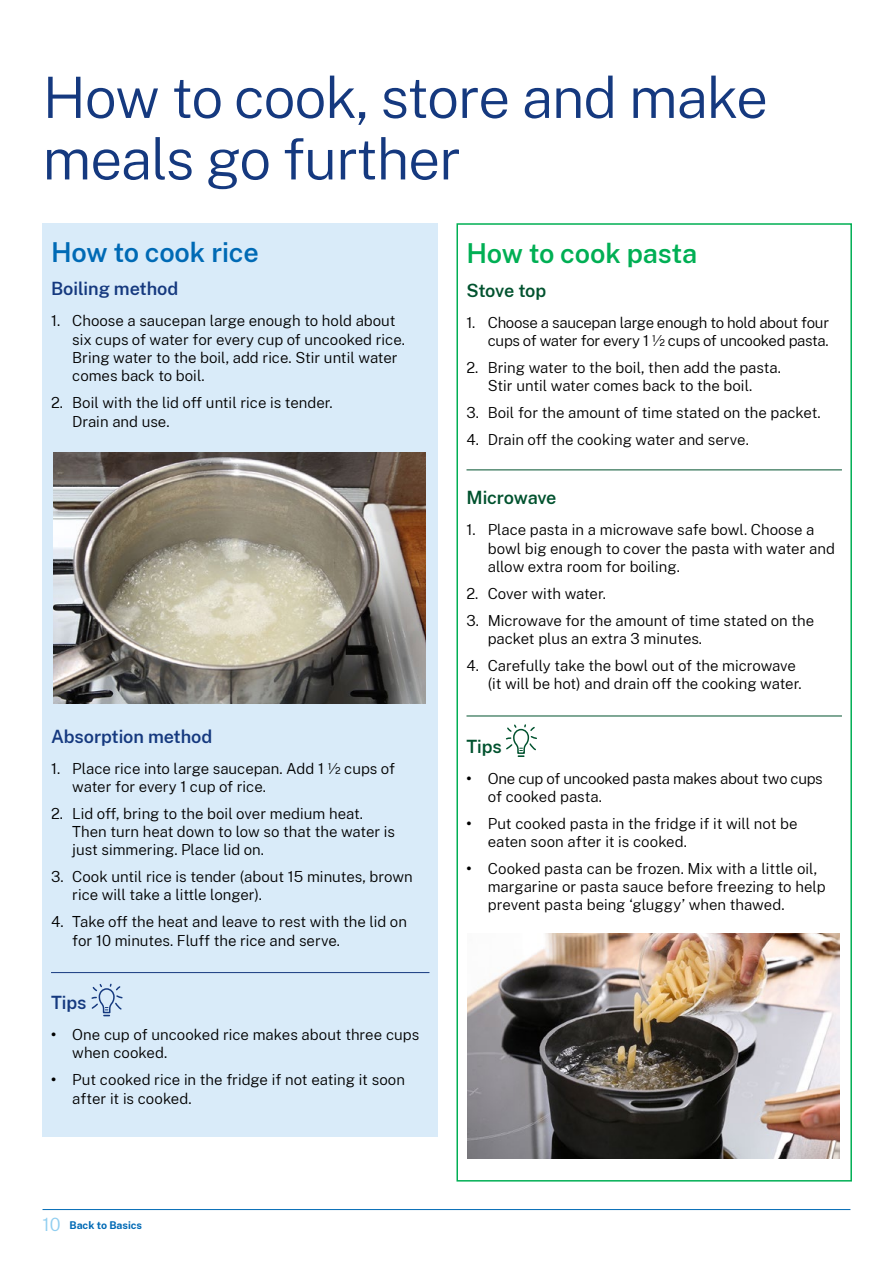
<style>
.page{position:relative;width:893px;height:1263px;background:#fff}
.page>*{position:absolute;margin:0;border:0;box-sizing:border-box;transform-origin:0 0}
.Heading_1__H1{font:300 57px/61.5px "Public Sans";letter-spacing:-.02em;color:#15397f}
.Heading_2__H2{font:600 27px "Public Sans";letter-spacing:-.01em;color:#00af54}
.Heading_2__H2-2{font:600 27px "Public Sans";letter-spacing:-.005em;color:#006ab5}
.Heading_4__H4{font:600 18px "Public Sans";letter-spacing:-.005em;color:#15397f}
.Heading_4__H4-2{font:600 18px "Public Sans";letter-spacing:-.015em;color:#00522e}
.Body_indent{font:300 15px/18.3px "Public Sans";color:#000}
.Level_1_bullet{font:300 15px/18.3px "Public Sans";color:#000}
.Body_indent-2{font:300 15px/18.3px "Public Sans";letter-spacing:-.02em;color:#000;text-align:right}
.t1{font:700 10.5px "Public Sans";color:#006ab5}
.s1{font-weight:700}
.s2{font-weight:300;font-size:18px;color:#90cef0}
</style>
<div class="page">
<div style="left:43px;top:223px;width:395px;height:914px;background:#d9ebf9"></div>
<hr style="left:51px;top:972px;width:378px;height:1px;background:#15397f">
<hr style="left:466px;top:469px;width:376px;height:1px;background:#00522e">
<hr style="left:466px;top:716px;width:376px;height:1px;background:#00522e">
<div style="left:456px;top:223px;width:396px;height:958px;border:2px solid #00af54"></div>
<img style="left:53px;top:453px;width:372px;height:251px">
<img style="left:467px;top:933px;width:372px;height:225px">
<svg style="left:506px;top:724px;width:31px;height:33px"></svg>
<svg style="left:91px;top:983px;width:32px;height:33px"></svg>
<hr style="left:43px;top:1209px;width:807px;height:1px;background:#006ab5">
<h1 class="Heading_1__H1" style="left:43px;top:64px;width:727px">How to cook, store and make meals go further</h1>
<h2 class="Heading_2__H2-2" style="left:51px;top:232px;width:209px">How to cook rice</h2>
<h4 class="Heading_4__H4" style="left:51px;top:276px;width:129px">Boiling method</h4>
<p class="Body_indent" style="left:72px;top:311px;width:334px;text-indent:-21px">1. Choose a saucepan large enough to hold about six cups of water for every cup of uncooked rice.<br>Bring water to the boil, add rice. Stir until water comes back to boil.</p>
<p class="Body_indent" style="left:72px;top:393px;width:262px;text-indent:-21px">2. Boil with the lid off until rice is tender.<br>Drain and use.</p>
<h4 class="Heading_4__H4" style="left:51px;top:723px;width:163px">Absorption method</h4>
<p class="Body_indent" style="left:72px;top:758px;width:324px;text-indent:-21px">1. Place rice into large saucepan. Add 1 ½ cups of water for every 1 cup of rice.</p>
<p class="Body_indent" style="left:72px;top:803px;width:324px;text-indent:-21px">2. Lid off, bring to the boil over medium heat.<br>Then turn heat down to low so that the water is just simmering. Place lid on.</p>
<p class="Body_indent" style="left:72px;top:867px;width:342px;text-indent:-21px">3. Cook until rice is tender (about 15 minutes, brown rice will take a little longer).</p>
<p class="Body_indent" style="left:72px;top:912px;width:336px;text-indent:-21px">4. Take off the heat and leave to rest with the lid on for 10 minutes. Fluff the rice and serve.</p>
<h4 class="Heading_4__H4" style="left:51px;top:989px;width:37px">Tips</h4>
<p class="Level_1_bullet" style="left:72px;top:1025px;width:348px;text-indent:-21px"><span class="s1">•</span> One cup of uncooked rice makes about three cups when cooked.</p>
<p class="Level_1_bullet" style="left:72px;top:1070px;width:334px;text-indent:-21px"><span class="s1">•</span> Put cooked rice in the fridge if not eating it soon after it is cooked.</p>
<p class="t1" style="left:43px;top:1217px;width:101px"><span class="s2">10</span> Back to Basics</p>
<h2 class="Heading_2__H2" style="left:466px;top:234px;width:232px">How to cook pasta</h2>
<h4 class="Heading_4__H4-2" style="left:466px;top:277px;width:81px">Stove top</h4>
<p class="Body_indent-2" style="left:466px;top:313px;width:364px">1. Choose a saucepan large enough to hold about four cups of water for every 1 ½ cups of uncooked pasta.</p>
<p class="Body_indent" style="left:466px;top:358px;width:316px;text-align:center">2. Bring water to the boil, then add the pasta.<br>Stir until water comes back to the boil.</p>
<p class="Body_indent" style="left:466px;top:403px;width:356px">3. Boil for the amount of time stated on the packet.</p>
<p class="Body_indent" style="left:466px;top:430px;width:284px">4. Drain off the cooking water and serve.</p>
<h4 class="Heading_4__H4-2" style="left:466px;top:485px;width:92px">Microwave</h4>
<p class="Body_indent" style="left:488px;top:520px;width:349px;text-indent:-21px">1. Place pasta in a microwave safe bowl. Choose a bowl big enough to cover the pasta with water and allow extra room for boiling.</p>
<p class="Body_indent" style="left:466px;top:583px;width:141px">2. Cover with water.</p>
<p class="Body_indent" style="left:488px;top:610px;width:328px;text-indent:-21px">3. Microwave for the amount of time stated on the packet plus an extra 3 minutes.</p>
<p class="Body_indent" style="left:488px;top:655px;width:315px;text-indent:-21px">4. Carefully take the bowl out of the microwave (it will be hot) and drain off the cooking water.</p>
<h4 class="Heading_4__H4-2" style="left:466px;top:733px;width:37px">Tips</h4>
<p class="Level_1_bullet" style="left:488px;top:768px;width:337px;text-indent:-21px"><span class="s1">•</span> One cup of uncooked pasta makes about two cups of cooked pasta.</p>
<p class="Level_1_bullet" style="left:488px;top:813px;width:311px;text-indent:-21px"><span class="s1">•</span> Put cooked pasta in the fridge if it will not be eaten soon after it is cooked.</p>
<p class="Level_1_bullet" style="left:488px;top:858px;width:339px;text-indent:-21px"><span class="s1">•</span> Cooked pasta can be frozen. Mix with a little oil, margarine or pasta sauce before freezing to help prevent pasta being ‘gluggy’ when thawed.</p>
</div>
